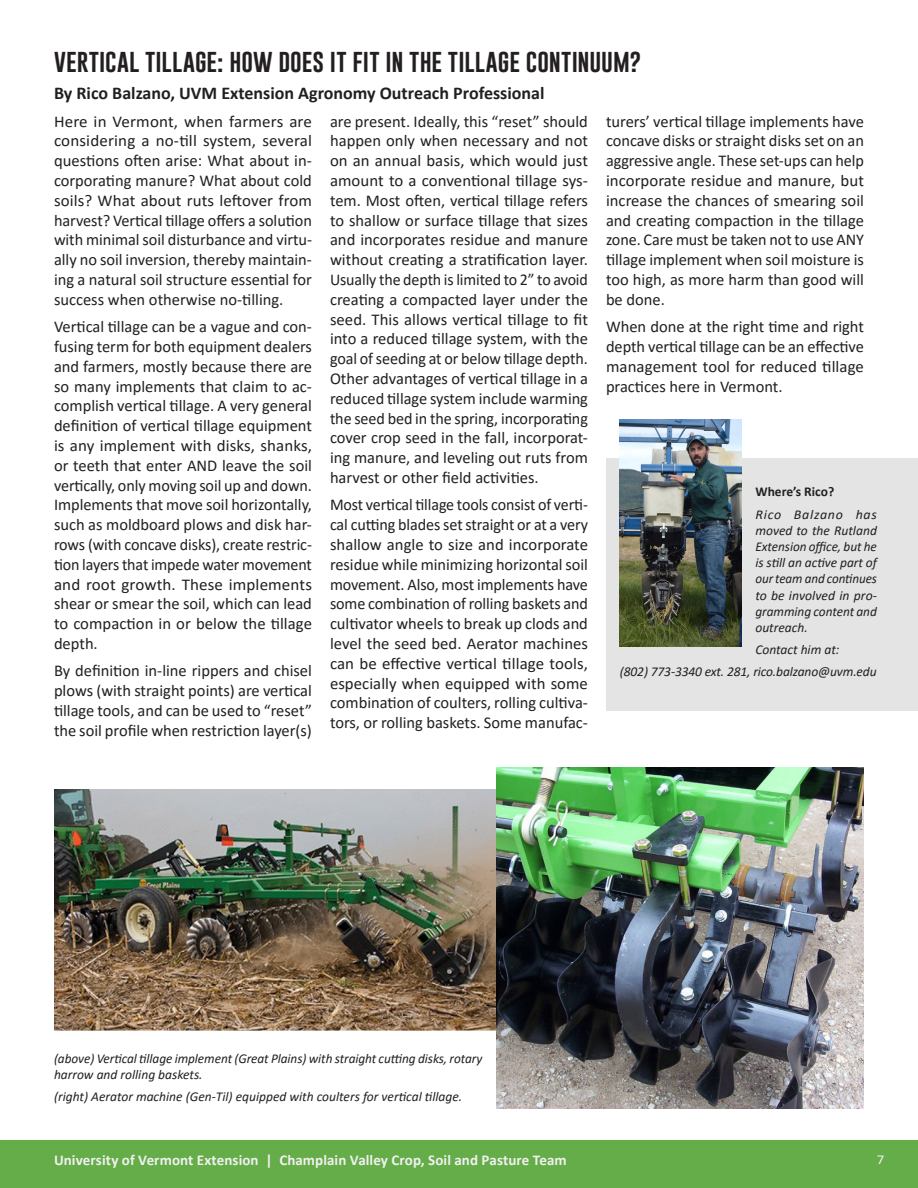
<style>
.page{position:relative;width:918px;height:1188px;background:#fff}
.page>*{position:absolute;margin:0;border:0;box-sizing:border-box;transform-origin:0 0}
.t1{font:21px "Gobold";letter-spacing:.005em;color:#231f20;scale:1.1 1}
.Subheader{font:700 18px "Calibri";color:#231f20}
.Body_Text{font:16.5px/19.8px "Calibri";color:#231f20;text-align:justify}
.t2{font:700 15px "Calibri";letter-spacing:.005em;color:#f0f0f0}
.Captions{font:italic 13.5px/16.2px "Calibri";letter-spacing:-.005em;color:#231f20}
.Captions-2{font:700 13.5px "Calibri";color:#231f20}
.t3{font:13.5px "Calibri";color:#f0f0f0;scale:1.1 1}
</style>
<div class="page">
<img style="left:54px;top:790px;width:442px;height:241px">
<img style="left:496px;top:768px;width:368px;height:341px">
<div style="left:606px;top:458px;width:312px;height:253px;background:#e4e4e4"></div>
<img style="left:620px;top:420px;width:122px;height:227px">
<div style="left:0;top:1140px;width:918px;height:48px;background:#65ad48"></div>
<p class="t1" style="left:54px;top:48px;width:536px">VERTICAL TILLAGE: HOW DOES IT FIT IN THE TILLAGE CONTINUUM?</p>
<p class="Subheader" style="left:54px;top:81px;width:492px">By Rico Balzano, UVM Extension Agronomy Outreach Professional</p>
<p class="Body_Text" style="left:54px;top:111px;width:260px">Here in Vermont, when farmers are considering a no-till system, several questions often arise: What about in&shy;corporating manure? What about cold soils? What about ruts leftover from harvest? Vertical tillage offers a solution with minimal soil disturbance and virtu&shy;ally no soil inversion, thereby maintain&shy;ing a natural soil structure essential for success when otherwise no-tilling.</p>
<p class="Body_Text" style="left:54px;top:316px;width:260px">Vertical tillage can be a vague and con&shy;fusing term for both equipment dealers and farmers, mostly because there are so many implements that claim to ac&shy;complish vertical tillage. A very general definition of vertical tillage equipment is any implement with disks, shanks, or teeth that enter AND leave the soil vertically, only moving soil up and down.<br>Implements that move soil horizontally, such as moldboard plows and disk har&shy;rows (with concave disks), create restric&shy;tion layers that impede water movement and root growth. These implements shear or smear the soil, which can lead to compaction in or below the tillage depth.</p>
<p class="Body_Text" style="left:54px;top:660px;width:260px">By definition in-line rippers and chisel plows (with straight points) are vertical tillage tools, and can be used to “reset” the soil profile when restriction layer(s)</p>
<p class="Body_Text" style="left:330px;top:111px;width:260px">are present. Ideally, this “reset” should happen only when necessary and not on an annual basis, which would just amount to a conventional tillage sys&shy;tem. Most often, vertical tillage refers to shallow or surface tillage that sizes and incorporates residue and manure without creating a stratification layer.<br>Usually the depth is limited to 2” to avoid creating a compacted layer under the seed. This allows vertical tillage to fit into a reduced tillage system, with the goal of seeding at or below tillage depth.<br>Other advantages of vertical tillage in a reduced tillage system include warming the seed bed in the spring, incorporating cover crop seed in the fall, incorporat&shy;ing manure, and leveling out ruts from harvest or other field activities.</p>
<p class="Body_Text" style="left:330px;top:495px;width:260px">Most vertical tillage tools consist of verti&shy;cal cutting blades set straight or at a very shallow angle to size and incorporate residue while minimizing horizontal soil movement. Also, most implements have some combination of rolling baskets and cultivator wheels to break up clods and level the seed bed. Aerator machines can be effective vertical tillage tools, especially when equipped with some combination of coulters, rolling cultiva&shy;tors, or rolling baskets. Some manufac-</p>
<p class="Body_Text" style="left:606px;top:111px;width:260px">turers’ vertical tillage implements have concave disks or straight disks set on an aggressive angle. These set-ups can help incorporate residue and manure, but increase the chances of smearing soil and creating compaction in the tillage zone. Care must be taken not to use ANY tillage implement when soil moisture is too high, as more harm than good will be done.</p>
<p class="Body_Text" style="left:606px;top:316px;width:260px">When done at the right time and right depth vertical tillage can be an effective management tool for reduced tillage practices here in Vermont.</p>
<p class="Captions-2" style="left:755px;top:482px;width:80px">Where’s Rico?</p>
<p class="Captions" style="left:755px;top:506px;width:123px;text-align:justify">Rico Balzano has moved to the Rutland Extension office, but he is still an active part of our team and continues to be involved in pro&shy;gramming content and outreach.</p>
<p class="Captions" style="left:755px;top:641px;width:86px">Contact him at:</p>
<p class="Captions" style="left:620px;top:663px;width:258px">(802) 773-3340 ext. 281, rico.balzano@uvm.edu</p>
<p class="Captions" style="left:54px;top:1049px;width:430px">(above) Vertical tillage implement (Great Plains) with straight cutting disks, rotary harrow and rolling baskets.</p>
<p class="Captions" style="left:54px;top:1088px;width:410px">(right) Aerator machine (Gen-Til) equipped with coulters for vertical tillage.</p>
<p class="t2" style="left:54px;top:1150px;width:514px">University of Vermont Extension | Champlain Valley Crop, Soil and Pasture Team</p>
<p class="t3" style="left:877px;top:1150px;width:8px">7</p>
</div>
